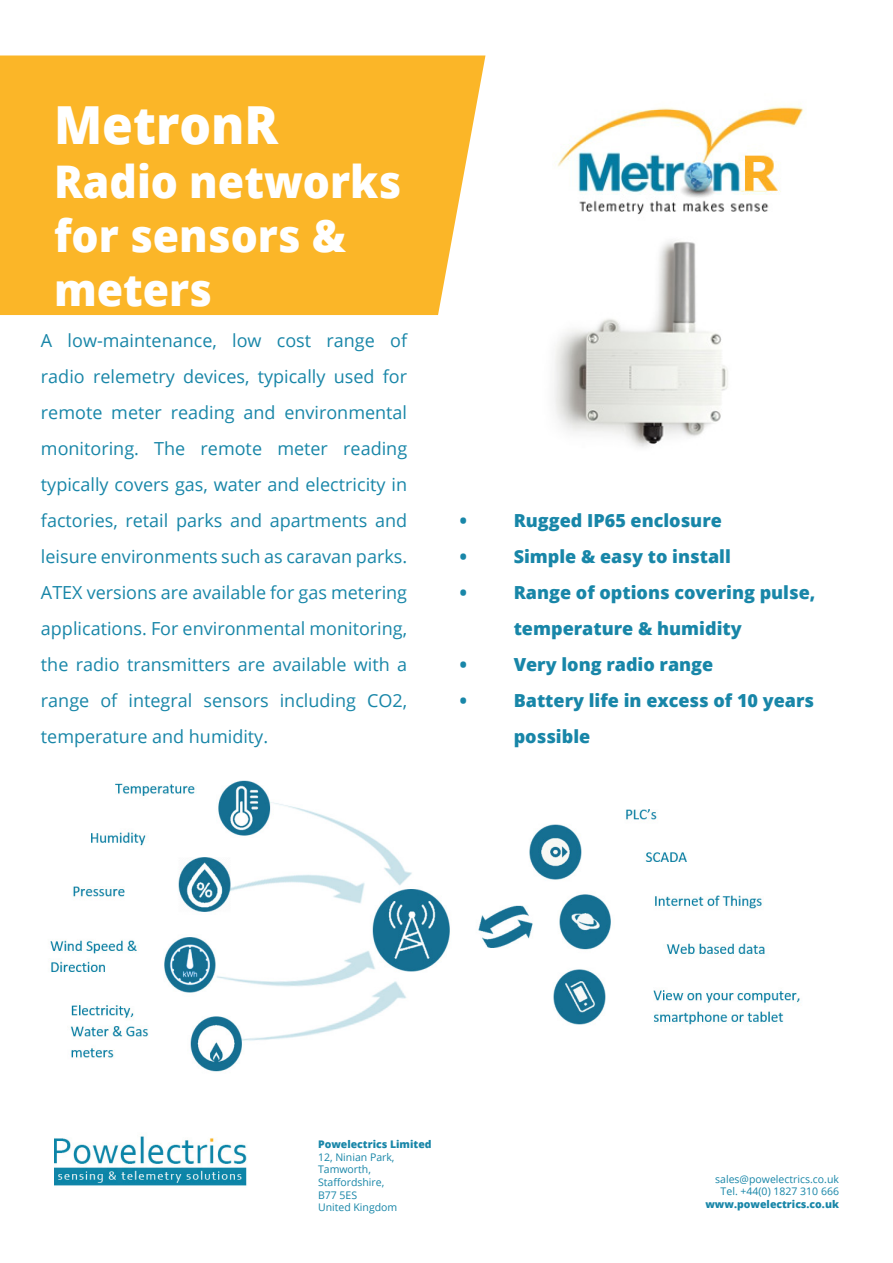
<style>
.page{position:relative;width:893px;height:1263px;background:#fff}
.page>*{position:absolute;margin:0;border:0;box-sizing:border-box;transform-origin:0 0}
.t1{font:800 52.5px "Open Sans";color:#fff;scale:.95 1}
.t2{font:800 45px/54px "Open Sans";color:#fff;scale:.95 1}
.t3{font:18px/36px "Open Sans";color:#1886a8;text-align:justify}
.t4{font:800 18px/36px "Open Sans";color:#1886a8}
.t5{font:10.5px "Open Sans";color:#1886a8}
.t6{font:800 10.5px "Open Sans";color:#1886a8}
</style>
<div class="page">
<div style="left:0;top:56px;width:485px;height:259px;background:#fbb628"></div>
<img style="left:54px;top:1136px;width:193px;height:50px">
<img style="left:557px;top:107px;width:247px;height:108px">
<img style="left:50px;top:780px;width:750px;height:292px">
<img style="left:554px;top:241px;width:174px;height:207px">
<p class="t1" style="left:54px;top:85px;width:238px">MetronR</p>
<p class="t2" style="left:54px;top:152px;width:367px">Radio networks for sensors &amp; meters</p>
<p class="t3" style="left:41px;top:322px;width:368px">A low-maintenance, low cost range of radio relemetry devices, typically used for remote meter reading and environmental monitoring. The remote meter reading typically covers gas, water and electricity in factories, retail parks and apartments and leisure environments such as caravan parks.<br>ATEX versions are available for gas metering applications. For environmental monitoring, the radio transmitters are available with a range of integral sensors including CO2, temperature and humidity.</p>
<p class="t4" style="left:460px;top:501px;width:9px">•</p>
<p class="t4" style="left:514px;top:501px;width:210px">Rugged IP65 enclosure</p>
<p class="t4" style="left:460px;top:537px;width:9px">•</p>
<p class="t4" style="left:514px;top:537px;width:219px">Simple &amp; easy to install</p>
<p class="t4" style="left:460px;top:573px;width:9px">•</p>
<p class="t4" style="left:514px;top:573px;width:303px">Range of options covering pulse, temperature &amp; humidity</p>
<p class="t4" style="left:460px;top:645px;width:9px">•</p>
<p class="t4" style="left:514px;top:645px;width:201px">Very long radio range</p>
<p class="t4" style="left:460px;top:681px;width:9px">•</p>
<p class="t4" style="left:514px;top:681px;width:302px">Battery life in excess of 10 years possible</p>
<p class="t6" style="left:318px;top:1136px;width:115px">Powelectrics Limited</p>
<p class="t5" style="left:318px;top:1150px;width:78px">12, Ninian Park,</p>
<p class="t5" style="left:318px;top:1162px;width:54px">Tamworth,</p>
<p class="t5" style="left:318px;top:1175px;width:68px">Staffordshire,</p>
<p class="t5" style="left:318px;top:1187px;width:41px">B77 5ES</p>
<p class="t5" style="left:318px;top:1200px;width:81px">United Kingdom</p>
<p class="t5" style="left:715px;top:1172px;width:125px">sales@powelectrics.co.uk</p>
<p class="t5" style="left:721px;top:1184px;width:120px">Tel. +44(0) 1827 310 666</p>
<p class="t6" style="left:705px;top:1196px;width:135px">www.powelectrics.co.uk</p>
</div>
